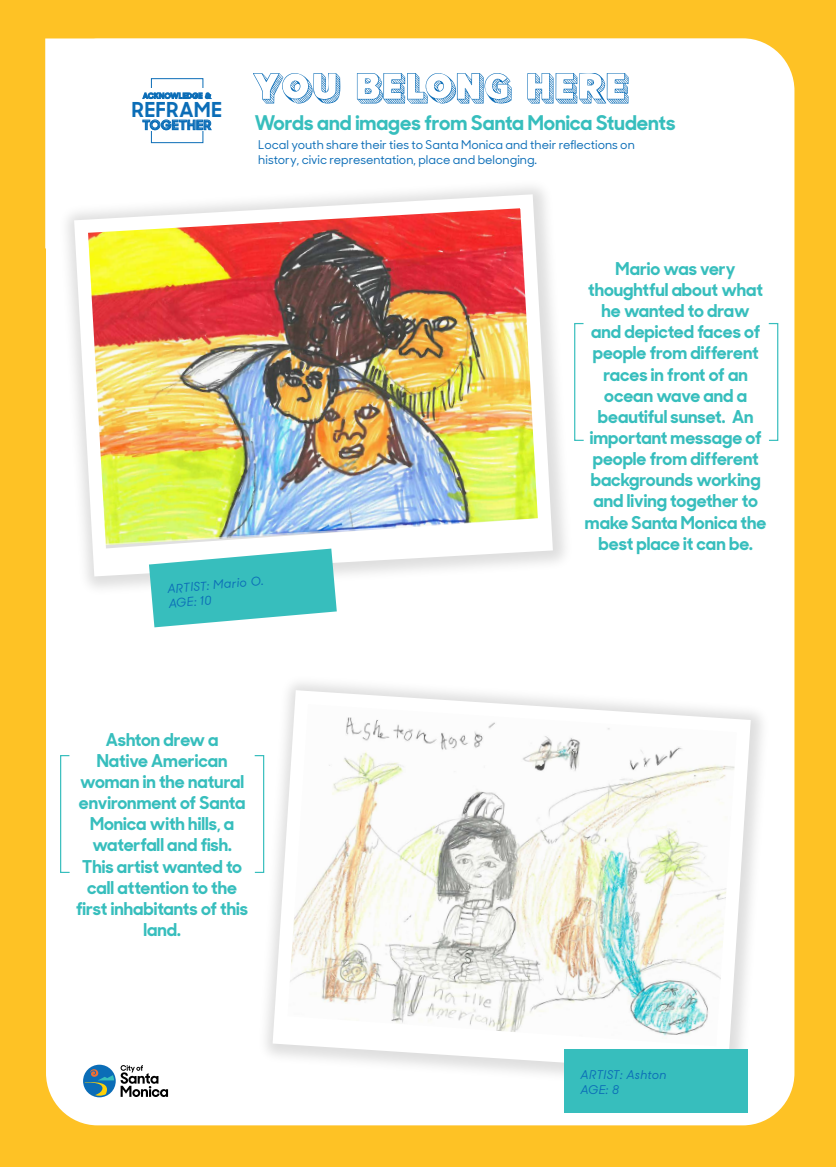
<style>
.page{position:relative;width:836px;height:1167px;background:#fff}
.page>*{position:absolute;margin:0;border:0;box-sizing:border-box;transform-origin:0 0}
.t1{font:700 20.56px "Santa Monica Sharp";letter-spacing:.035em;color:#0b6db7}
.t2{font:700 20.16px "Santa Monica Sharp";color:#37bebd}
.t3{font:700 17.6px/21.1px "Santa Monica Sharp";color:#37bebd;text-align:center}
.t4{font:700 13.16px "Santa Monica Sharp";letter-spacing:.045em;color:#0b6db7}
.t5{font:500 12px/14.4px "Santa Monica Sharp";color:#0b6db7}
.t6{font:italic 500 12px/14.4px "Santa Monica Sharp";letter-spacing:.025em;color:#0b6db7}
.t7{font:700 7.76px "Santa Monica Sharp";letter-spacing:.03em;color:#0b6db7}
</style>
<div class="page">
<div style="left:0;top:0;width:835px;height:1166px;background:#fec225"></div>
<div style="left:45px;top:38px;width:749px;height:1087px;background:#fff"></div>
<svg style="left:83px;top:1064px;width:33px;height:33px"></svg>
<svg style="left:85px;top:1069px;width:29px;height:26px"></svg>
<svg style="left:120px;top:1065px;width:48px;height:31px"></svg>
<div style="left:58px;top:178px;width:515px;height:419px;background:#fff"></div>
<img style="left:67px;top:187px;width:492px;height:396px">
<div style="left:257px;top:674px;width:513px;height:419px;background:#fff"></div>
<svg style="left:266px;top:683px;width:491px;height:397px"></svg>
<svg style="left:767px;top:322px;width:11px;height:119px"></svg>
<svg style="left:573px;top:322px;width:11px;height:119px"></svg>
<div style="left:151px;top:79px;width:52px;height:64px;border:1px solid #0b6db7"></div>
<div style="left:137px;top:89px;width:80px;height:42px;background:#fff"></div>
<svg style="left:143px;top:93px;width:68px;height:6px"></svg>
<svg style="left:143px;top:120px;width:68px;height:10px"></svg>
<svg style="left:253px;top:73px;width:87px;height:30px;background:#d1e3f1"></svg>
<svg style="left:357px;top:73px;width:154px;height:30px;background:#cce0ef"></svg>
<svg style="left:527px;top:73px;width:101px;height:30px;background:#c7ddee"></svg>
<svg style="left:283px;top:1015px;width:435px;height:50px"></svg>
<svg style="left:253px;top:754px;width:12px;height:119px"></svg>
<svg style="left:59px;top:754px;width:12px;height:119px"></svg>
<svg style="left:104px;top:518px;width:437px;height:109px"></svg>
<div style="left:564px;top:1048px;width:183px;height:64px;background:#37bebd"></div>
<p class="t7" style="left:143px;top:89px;width:70px">ACKNOWLEDGE &amp;</p>
<p class="t1" style="left:132px;top:92px;width:91px">REFRAME</p>
<p class="t4" style="left:142px;top:114px;width:70px">TOGETHER</p>
<p class="t2" style="left:255px;top:106px;width:422px">Words and images from Santa Monica Students</p>
<p class="t5" style="left:258px;top:137px;width:378px">Local youth share their ties to Santa Monica and their reflections on history, civic representation, place and belonging.</p>
<p class="t6" style="left:166px;top:580px;width:98px;rotate:-5deg">ARTIST: Mario O.<br>AGE: 10</p>
<p class="t3" style="left:76px;top:727px;width:173px">Ashton drew a<br>Native American woman in the natural environment of Santa<br>Monica with hills, a waterfall and fish.<br>This artist wanted to call attention to the first inhabitants of this land.</p>
<p class="t3" style="left:584px;top:256px;width:183px">Mario was very thoughtful about what he wanted to draw and depicted faces of people from different races in front of an ocean wave and a beautiful sunset. An important message of people from different backgrounds working and living together to make Santa Monica the best place it can be.</p>
<p class="t6" style="left:580px;top:1066px;width:87px">ARTIST: Ashton<br>AGE: 8</p>
</div>
